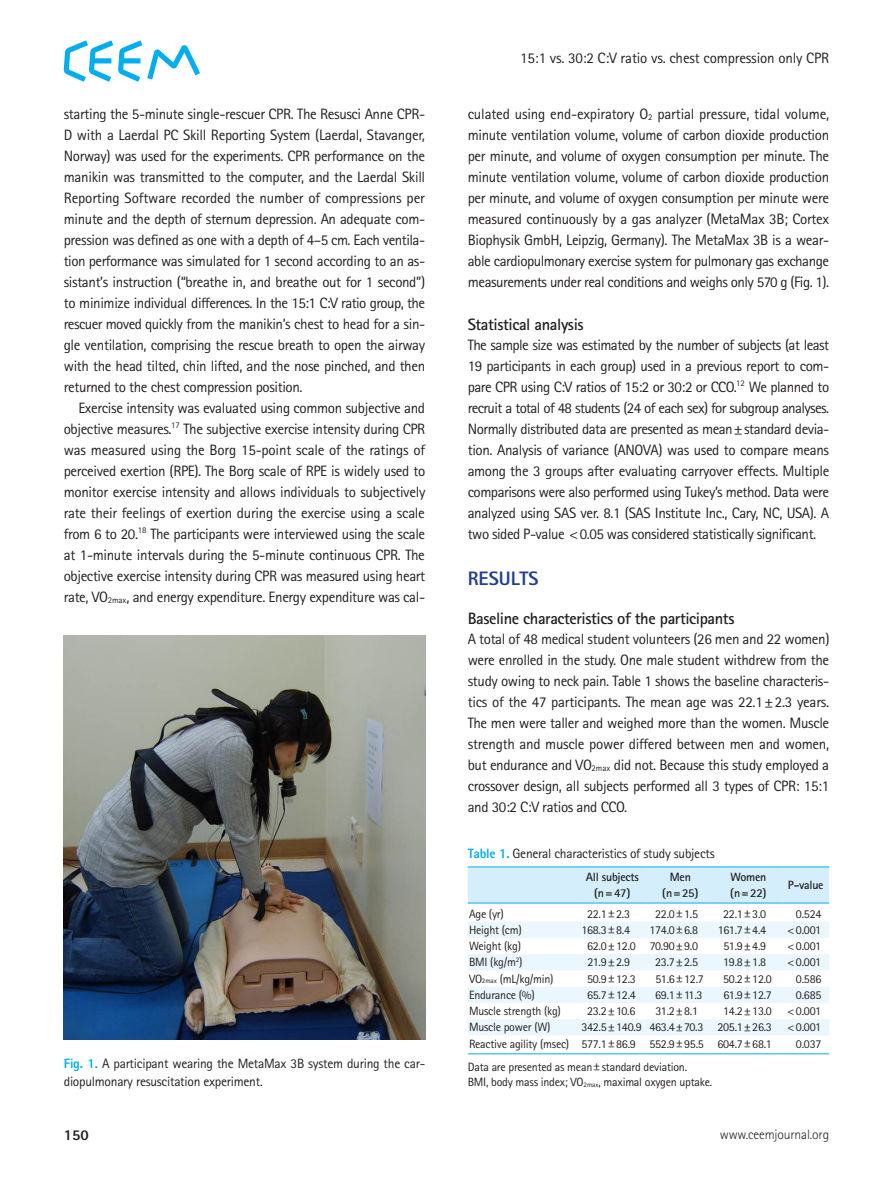
<style>
.page{position:relative;width:893px;height:1191px;background:#fff}
.page>*{position:absolute;margin:0;border:0;box-sizing:border-box;transform-origin:0 0}
.본문대제목{font:800 19.5px "Rotis Sans Serif Std";color:#253f8e}
.본문중제목{font:700 16.5px "Rotis Sans Serif Std";letter-spacing:-.025em;color:#231f20}
.본문{font:15px/21px "Rotis Sans Serif Std";letter-spacing:-.025em;color:#231f20;text-align:justify}
.t1{font:800 15px "Rotis Sans Serif Std";color:#231f20}
.표제목그림캡션{font:13.5px/17.5px "Rotis Sans Serif Std";letter-spacing:-.02em;color:#231f20}
.t2{font:300 13.5px "Rotis Sans Serif Std";letter-spacing:-.01em;color:#231f20}
.표본문{font:12px "Rotis Sans Serif Std";letter-spacing:-.02em;color:#231f20}
.표머리{font:700 12px/15.6px "Rotis Sans Serif Std";letter-spacing:-.02em;color:#231f20;text-align:center}
.s1{font-size:8.7px}
.s2{font-weight:800;color:#00aeef}
.s3{font-size:7.05px}
</style>
<div class="page">
<svg style="left:64px;top:40px;width:136px;height:42px"></svg>
<div style="left:468px;top:867px;width:361px;height:35px;background:#d4effb"></div>
<svg style="left:468px;top:922px;width:361px;height:113px"></svg>
<hr style="left:468px;top:866px;width:110px;height:1px;background:#00aeef">
<hr style="left:578px;top:866px;width:68px;height:1px;background:#00aeef">
<hr style="left:646px;top:866px;width:68px;height:1px;background:#00aeef">
<hr style="left:714px;top:866px;width:68px;height:1px;background:#00aeef">
<hr style="left:782px;top:866px;width:47px;height:1px;background:#00aeef">
<hr style="left:468px;top:902px;width:110px;height:1px;background:#00aeef">
<hr style="left:578px;top:902px;width:68px;height:1px;background:#00aeef">
<hr style="left:646px;top:902px;width:68px;height:1px;background:#00aeef">
<hr style="left:714px;top:902px;width:68px;height:1px;background:#00aeef">
<hr style="left:782px;top:902px;width:47px;height:1px;background:#00aeef">
<hr style="left:468px;top:1053px;width:110px;height:1px;background:#00aeef">
<hr style="left:578px;top:1053px;width:68px;height:1px;background:#00aeef">
<hr style="left:646px;top:1053px;width:68px;height:1px;background:#00aeef">
<hr style="left:714px;top:1053px;width:68px;height:1px;background:#00aeef">
<hr style="left:782px;top:1053px;width:47px;height:1px;background:#00aeef">
<img style="left:64px;top:636px;width:361px;height:404px">
<p class="본문" style="left:64px;top:103px;width:363px">starting the 5-minute single-rescuer CPR. The Resusci Anne CPR-D with a Laerdal PC Skill Reporting System (Laerdal, Stavanger, Norway) was used for the experiments. CPR performance on the manikin was transmitted to the computer, and the Laerdal Skill Reporting Software recorded the number of compressions per minute and the depth of sternum depression. An adequate com&shy;pression was defined as one with a depth of 4–5 cm. Each ventila&shy;tion performance was simulated for 1 second according to an as&shy;sistant’s instruction (“breathe in, and breathe out for 1 second”) to minimize individual differences. In the 15:1 C:V ratio group, the rescuer moved quickly from the manikin’s chest to head for a sin&shy;gle ventilation, comprising the rescue breath to open the airway with the head tilted, chin lifted, and the nose pinched, and then returned to the chest compression position.</p>
<p class="본문" style="left:64px;top:397px;width:363px;text-indent:15px">Exercise intensity was evaluated using common subjective and objective measures.<sup>17</sup> The subjective exercise intensity during CPR was measured using the Borg 15-point scale of the ratings of perceived exertion (RPE). The Borg scale of RPE is widely used to monitor exercise intensity and allows individuals to subjectively rate their feelings of exertion during the exercise using a scale from 6 to 20.<sup>18</sup> The participants were interviewed using the scale at 1-minute intervals during the 5-minute continuous CPR. The objective exercise intensity during CPR was measured using heart rate, VO<span class="s1">2max</span>, and energy expenditure. Energy expenditure was cal-</p>
<p class="표제목그림캡션" style="left:64px;top:1055px;width:363px"><span class="s2">Fig. 1.</span> A participant wearing the MetaMax 3B system during the car&shy;diopulmonary resuscitation experiment.</p>
<p class="본문" style="left:520px;top:47px;width:310px">15:1 vs. 30:2 C:V ratio vs. chest compression only CPR</p>
<p class="본문" style="left:468px;top:103px;width:363px">culated using end-expiratory O<span class="s1">2</span> partial pressure, tidal volume, minute ventilation volume, volume of carbon dioxide production per minute, and volume of oxygen consumption per minute. The minute ventilation volume, volume of carbon dioxide production per minute, and volume of oxygen consumption per minute were measured continuously by a gas analyzer (MetaMax 3B; Cortex Biophysik GmbH, Leipzig, Germany). The MetaMax 3B is a wear&shy;able cardiopulmonary exercise system for pulmonary gas exchange measurements under real conditions and weighs only 570 g (Fig. 1).</p>
<p class="본문중제목" style="left:468px;top:314px;width:117px">Statistical analysis</p>
<p class="본문" style="left:468px;top:334px;width:363px">The sample size was estimated by the number of subjects (at least 19 participants in each group) used in a previous report to com&shy;pare CPR using C:V ratios of 15:2 or 30:2 or CCO.<sup>12</sup> We planned to recruit a total of 48 students (24 of each sex) for subgroup analyses.<br>Normally distributed data are presented as mean±standard devia&shy;tion. Analysis of variance (ANOVA) was used to compare means among the 3 groups after evaluating carryover effects. Multiple comparisons were also performed using Tukey’s method. Data were analyzed using SAS ver. 8.1 (SAS Institute Inc., Cary, NC, USA). A two sided P-value &lt;0.05 was considered statistically significant.</p>
<p class="본문대제목" style="left:468px;top:566px;width:72px">RESULTS</p>
<p class="본문중제목" style="left:468px;top:608px;width:268px">Baseline characteristics of the participants</p>
<p class="본문" style="left:468px;top:628px;width:363px">A total of 48 medical student volunteers (26 men and 22 women) were enrolled in the study. One male student withdrew from the study owing to neck pain. Table 1 shows the baseline characteris&shy;tics of the 47 participants. The mean age was 22.1±2.3 years.<br>The men were taller and weighed more than the women. Muscle strength and muscle power differed between men and women, but endurance and VO<span class="s1">2max</span> did not. Because this study employed a crossover design, all subjects performed all 3 types of CPR: 15:1 and 30:2 C:V ratios and CCO.</p>
<p class="표제목그림캡션" style="left:468px;top:844px;width:248px"><span class="s2">Table 1.</span> General characteristics of study subjects</p>
<p class="표머리" style="left:586px;top:869px;width:55px">All subjects (n=47)</p>
<p class="표머리" style="left:662px;top:869px;width:38px">Men (n=25)</p>
<p class="표머리" style="left:730px;top:869px;width:38px;text-align:left">Women (n=22)</p>
<p class="표머리" style="left:788px;top:877px;width:37px">P-value</p>
<p class="표본문" style="left:469px;top:906px;width:36px">Age (yr)</p>
<p class="표본문" style="left:587px;top:906px;width:45px">22.1±2.3</p>
<p class="표본문" style="left:655px;top:906px;width:45px">22.0±1.5</p>
<p class="표본문" style="left:723px;top:906px;width:45px">22.1±3.0</p>
<p class="표본문" style="left:796px;top:906px;width:27px">0.524</p>
<p class="표본문" style="left:469px;top:922px;width:54px">Height (cm)</p>
<p class="표본문" style="left:581px;top:922px;width:50px">168.3±8.4</p>
<p class="표본문" style="left:649px;top:922px;width:50px">174.0±6.8</p>
<p class="표본문" style="left:718px;top:922px;width:50px">161.7±4.4</p>
<p class="표본문" style="left:787px;top:922px;width:35px">&lt;0.001</p>
<p class="표본문" style="left:469px;top:939px;width:54px">Weight (kg)</p>
<p class="표본문" style="left:587px;top:939px;width:50px">62.0±12.0</p>
<p class="표본문" style="left:650px;top:939px;width:50px">70.90±9.0</p>
<p class="표본문" style="left:724px;top:939px;width:44px">51.9±4.9</p>
<p class="표본문" style="left:787px;top:939px;width:35px">&lt;0.001</p>
<p class="표본문" style="left:469px;top:955px;width:55px">BMI (kg/m<sup>2</sup>)</p>
<p class="표본문" style="left:587px;top:955px;width:44px">21.9±2.9</p>
<p class="표본문" style="left:655px;top:955px;width:45px">23.7±2.5</p>
<p class="표본문" style="left:723px;top:955px;width:45px">19.8±1.8</p>
<p class="표본문" style="left:787px;top:955px;width:35px">&lt;0.001</p>
<p class="표본문" style="left:469px;top:971px;width:86px">VO<span class="s3">2max</span> (mL/kg/min)</p>
<p class="표본문" style="left:587px;top:971px;width:50px">50.9±12.3</p>
<p class="표본문" style="left:656px;top:971px;width:50px">51.6±12.7</p>
<p class="표본문" style="left:723px;top:971px;width:50px">50.2±12.0</p>
<p class="표본문" style="left:796px;top:971px;width:27px">0.586</p>
<p class="표본문" style="left:469px;top:987px;width:67px">Endurance (%)</p>
<p class="표본문" style="left:587px;top:987px;width:50px">65.7±12.4</p>
<p class="표본문" style="left:655px;top:987px;width:49px">69.1±11.3</p>
<p class="표본문" style="left:724px;top:987px;width:50px">61.9±12.7</p>
<p class="표본문" style="left:796px;top:987px;width:27px">0.685</p>
<p class="표본문" style="left:469px;top:1004px;width:93px">Muscle strength (kg)</p>
<p class="표본문" style="left:587px;top:1004px;width:50px">23.2±10.6</p>
<p class="표본문" style="left:656px;top:1004px;width:44px">31.2±8.1</p>
<p class="표본문" style="left:723px;top:1004px;width:50px">14.2±13.0</p>
<p class="표본문" style="left:787px;top:1004px;width:35px">&lt;0.001</p>
<p class="표본문" style="left:469px;top:1020px;width:83px">Muscle power (W)</p>
<p class="표본문" style="left:581px;top:1020px;width:62px">342.5±140.9</p>
<p class="표본문" style="left:649px;top:1020px;width:56px">463.4±70.3</p>
<p class="표본문" style="left:717px;top:1020px;width:56px">205.1±26.3</p>
<p class="표본문" style="left:787px;top:1020px;width:35px">&lt;0.001</p>
<p class="표본문" style="left:469px;top:1036px;width:102px">Reactive agility (msec)</p>
<p class="표본문" style="left:581px;top:1036px;width:56px">577.1±86.9</p>
<p class="표본문" style="left:649px;top:1036px;width:56px">552.9±95.5</p>
<p class="표본문" style="left:717px;top:1036px;width:56px">604.7±68.1</p>
<p class="표본문" style="left:796px;top:1036px;width:27px">0.037</p>
<p class="표본문" style="left:468px;top:1059px;width:221px">Data are presented as mean±standard deviation.</p>
<p class="표본문" style="left:468px;top:1075px;width:246px">BMI, body mass index; VO<span class="s3">2max</span>, maximal oxygen uptake.</p>
<p class="t1" style="left:64px;top:1125px;width:27px">150</p>
<p class="t2" style="left:720px;top:1126px;width:111px">www.ceemjournal.org</p>
</div>
